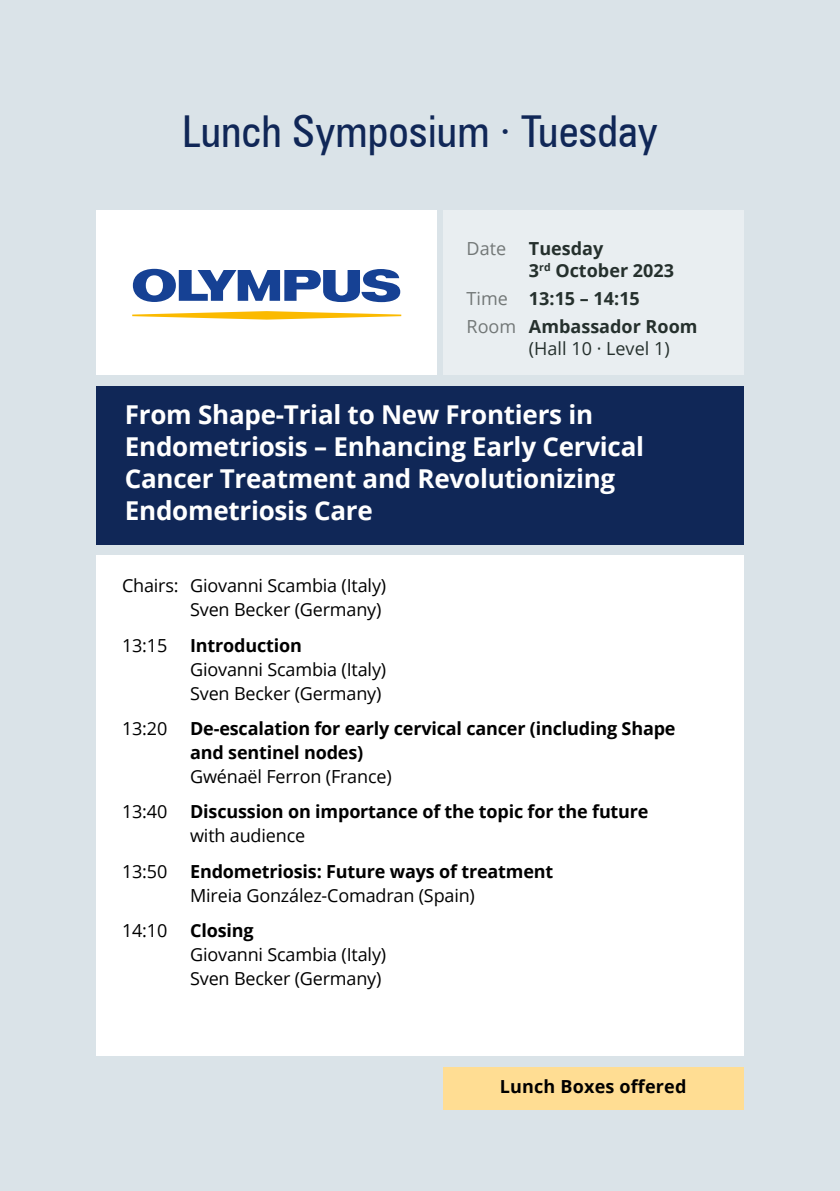
<style>
.page{position:relative;width:840px;height:1191px;background:#fff}
.page>*{position:absolute;margin:0;border:0;box-sizing:border-box;transform-origin:0 0}
.t1{font:condensed 44px "Zurich BT";color:#102757}
.t2{font:700 26px/32px "Open Sans";letter-spacing:-.01em;color:#fff}
.t3{font:18px/24px "Open Sans";letter-spacing:-.01em;color:#000}
.t4{font:700 18px/24px "Open Sans";letter-spacing:-.01em;color:#000}
.t5{font:700 18px/22px "Open Sans";color:#25302d}
.t6{font:700 18px "Open Sans";letter-spacing:.01em;color:#000}
.t7{font:18px "Open Sans";color:#25302d}
.t8{font:18px "Open Sans";color:#727777}
.s1{font-weight:400;color:#727777}
</style>
<div class="page">
<div style="left:0;top:0;width:839px;height:1191px;background:#dae3e8"></div>
<div style="left:96px;top:556px;width:647px;height:499px;background:#fff"></div>
<div style="left:96px;top:210px;width:341px;height:164px;background:#fff"></div>
<svg style="left:133px;top:269px;width:267px;height:33px"></svg>
<svg style="left:132px;top:311px;width:269px;height:9px"></svg>
<div style="left:442px;top:210px;width:301px;height:164px;background:#e9eef1"></div>
<div style="left:96px;top:386px;width:647px;height:158px;background:#102757"></div>
<div style="left:442px;top:1067px;width:301px;height:42px;background:#ffdd93"></div>
<h1 class="t1" style="left:182px;top:104px;width:477px">Lunch Symposium · Tuesday</h1>
<p class="t8" style="left:466px;top:236px;width:41px">Date</p>
<p class="t5" style="left:528px;top:237px;width:146px">Tuesday<br>3<sup>rd</sup> October 2023</p>
<p class="t5" style="left:466px;top:284px;width:232px;line-height:27.6px"><span class="s1">Time</span> 13:15 – 14:15<br><span class="s1">Room</span> Ambassador Room</p>
<p class="t7" style="left:528px;top:336px;width:142px">(Hall 10 · Level 1)</p>
<h2 class="t2" style="left:125px;top:397px;width:520px">From Shape-Trial to New Frontiers in Endometriosis – Enhancing Early Cervical Cancer Treatment and Revolutionizing Endometriosis Care</h2>
<p class="t3" style="left:122px;top:573px;width:265px;text-align:right">Chairs: Giovanni Scambia (Italy)<br>Sven Becker (Germany)</p>
<p class="t3" style="left:122px;top:632px;width:47px">13:15</p>
<p class="t4" style="left:190px;top:632px;width:113px">Introduction</p>
<p class="t3" style="left:190px;top:656px;width:197px">Giovanni Scambia (Italy)<br>Sven Becker (Germany)</p>
<p class="t3" style="left:122px;top:716px;width:47px">13:20</p>
<p class="t4" style="left:190px;top:716px;width:486px">De-escalation for early cervical cancer (including Shape and sentinel nodes)</p>
<p class="t3" style="left:190px;top:764px;width:203px">Gwénaël Ferron (France)</p>
<p class="t3" style="left:122px;top:799px;width:47px">13:40</p>
<p class="t4" style="left:190px;top:799px;width:459px">Discussion on importance of the topic for the future</p>
<p class="t3" style="left:190px;top:823px;width:116px">with audience</p>
<p class="t3" style="left:122px;top:858px;width:47px">13:50</p>
<p class="t4" style="left:190px;top:858px;width:364px">Endometriosis: Future ways of treatment</p>
<p class="t3" style="left:190px;top:882px;width:286px">Mireia González-Comadran (Spain)</p>
<p class="t3" style="left:122px;top:918px;width:47px">14:10</p>
<p class="t4" style="left:190px;top:918px;width:65px">Closing</p>
<p class="t3" style="left:190px;top:942px;width:197px">Giovanni Scambia (Italy)<br>Sven Becker (Germany)</p>
<p class="t6" style="left:499px;top:1074px;width:188px">Lunch Boxes offered</p>
</div>
